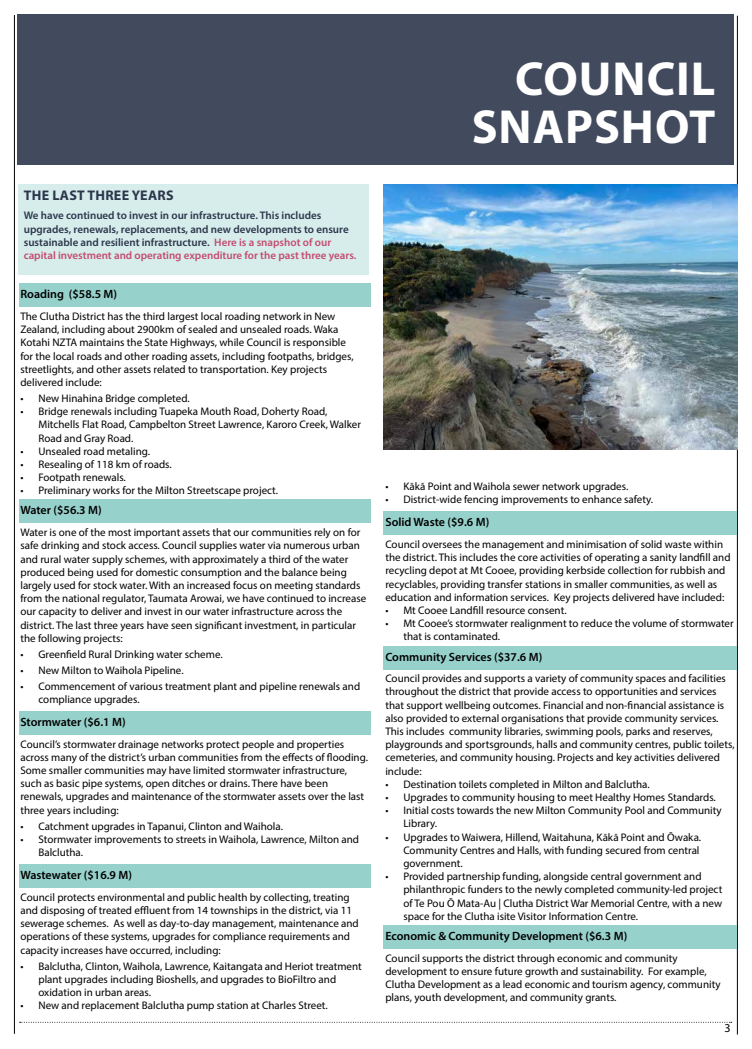
<style>
.page{position:relative;width:752px;height:1049px;background:#fff}
.page>*{position:absolute;margin:0;border:0;box-sizing:border-box;transform-origin:0 0}
.t1{font:700 48px/48px "Myriad Pro";letter-spacing:.02em;color:#fff;text-align:right}
.t2{font:700 14px "Myriad Pro";letter-spacing:.02em;color:#2d364c}
.t3{font:600 12px "Myriad Pro";color:#000}
.t4{font:12px "Myriad Pro";color:#000}
.t5{font:11px/13.2px "Myriad Pro";color:#000}
.t6{font:600 11px/13.2px "Myriad Pro";color:#2d364c}
.s1{color:#c34c70}
</style>
<div class="page">
<svg style="left:20px;top:1022px;width:711px;height:1px"></svg>
<hr style="left:14px;top:15px;width:1px;height:1019px;background:#000">
<hr style="left:736px;top:16px;width:1px;height:1018px;background:#000">
<div style="left:17px;top:14px;width:716px;height:150px;background:#424a5e"></div>
<div style="left:18px;top:184px;width:351px;height:91px;background:#d6edeb"></div>
<div style="left:19px;top:283px;width:351px;height:24px;background:#97d1cb"></div>
<div style="left:19px;top:500px;width:351px;height:23px;background:#97d1cb"></div>
<div style="left:19px;top:711px;width:351px;height:24px;background:#97d1cb"></div>
<div style="left:19px;top:864px;width:351px;height:24px;background:#97d1cb"></div>
<div style="left:384px;top:512px;width:352px;height:23px;background:#97d1cb"></div>
<div style="left:384px;top:646px;width:352px;height:23px;background:#97d1cb"></div>
<div style="left:384px;top:925px;width:352px;height:23px;background:#97d1cb"></div>
<img style="left:383px;top:184px;width:354px;height:266px">
<h1 class="t1" style="left:471px;top:53px;width:245px">COUNCIL<br>SNAPSHOT</h1>
<p class="t2" style="left:24px;top:187px;width:151px">THE LAST THREE YEARS</p>
<p class="t6" style="left:24px;top:209px;width:334px">We have continued to invest in our infrastructure. This includes upgrades, renewals, replacements, and new developments to ensure sustainable and resilient infrastructure. <span class="s1">Here is a snapshot of our capital investment and operating expenditure for the past three years.</span></p>
<p class="t3" style="left:20px;top:286px;width:98px">Roading ($58.5 M)</p>
<p class="t5" style="left:20px;top:309px;width:334px">The Clutha District has the third largest local roading network in New Zealand, including about 2900km of sealed and unsealed roads. Waka Kotahi NZTA maintains the State Highways, while Council is responsible for the local roads and other roading assets, including footpaths, bridges, streetlights, and other assets related to transportation. Key projects delivered include:</p>
<p class="t5" style="left:20px;top:391px;width:171px">• New Hinahina Bridge completed.</p>
<p class="t5" style="left:38px;top:405px;width:324px;text-indent:-18px">• Bridge renewals including Tuapeka Mouth Road, Doherty Road,<br>Mitchells Flat Road, Campbelton Street Lawrence, Karoro Creek, Walker<br>Road and Gray Road.</p>
<p class="t5" style="left:20px;top:444px;width:131px">• Unsealed road metaling.</p>
<p class="t5" style="left:20px;top:457px;width:153px">• Resealing of 118 km of roads.</p>
<p class="t5" style="left:20px;top:471px;width:107px">• Footpath renewals.</p>
<p class="t5" style="left:20px;top:484px;width:259px">• Preliminary works for the Milton Streetscape project.</p>
<p class="t3" style="left:20px;top:503px;width:83px">Water ($56.3 M)</p>
<p class="t5" style="left:20px;top:526px;width:347px">Water is one of the most important assets that our communities rely on for safe drinking and stock access. Council supplies water via numerous urban and rural water supply schemes, with approximately a third of the water produced being used for domestic consumption and the balance being largely used for stock water. With an increased focus on meeting standards from the national regulator, Taumata Arowai, we have continued to increase our capacity to deliver and invest in our water infrastructure across the district. The last three years have seen significant investment, in particular the following projects:</p>
<p class="t5" style="left:20px;top:647px;width:204px">• Greenfield Rural Drinking water scheme.</p>
<p class="t5" style="left:20px;top:663px;width:165px">• New Milton to Waihola Pipeline.</p>
<p class="t5" style="left:38px;top:679px;width:323px;text-indent:-18px">• Commencement of various treatment plant and pipeline renewals and compliance upgrades.</p>
<p class="t3" style="left:20px;top:714px;width:107px">Stormwater ($6.1 M)</p>
<p class="t5" style="left:20px;top:737px;width:349px">Council’s stormwater drainage networks protect people and properties across many of the district’s urban communities from the effects of flooding.<br>Some smaller communities may have limited stormwater infrastructure, such as basic pipe systems, open ditches or drains. There have been renewals, upgrades and maintenance of the stormwater assets over the last three years including:</p>
<p class="t5" style="left:20px;top:819px;width:264px">• Catchment upgrades in Tapanui, Clinton and Waihola.</p>
<p class="t5" style="left:38px;top:832px;width:322px;text-indent:-18px">• Stormwater improvements to streets in Waihola, Lawrence, Milton and<br>Balclutha.</p>
<p class="t3" style="left:20px;top:867px;width:113px">Wastewater ($16.9 M)</p>
<p class="t5" style="left:20px;top:890px;width:340px">Council protects environmental and public health by collecting, treating and disposing of treated effluent from 14 townships in the district, via 11 sewerage schemes. As well as day-to-day management, maintenance and operations of these systems, upgrades for compliance requirements and capacity increases have occurred, including:</p>
<p class="t5" style="left:38px;top:959px;width:325px;text-indent:-18px">• Balclutha, Clinton, Waihola, Lawrence, Kaitangata and Heriot treatment plant upgrades including Bioshells, and upgrades to BioFiltro and oxidation in urban areas.</p>
<p class="t5" style="left:20px;top:999px;width:309px">• New and replacement Balclutha pump station at Charles Street.</p>
<p class="t5" style="left:385px;top:480px;width:244px">• Kākā Point and Waihola sewer network upgrades.</p>
<p class="t5" style="left:385px;top:493px;width:269px">• District-wide fencing improvements to enhance safety.</p>
<p class="t3" style="left:385px;top:515px;width:105px">Solid Waste ($9.6 M)</p>
<p class="t5" style="left:385px;top:537px;width:346px">Council oversees the management and minimisation of solid waste within the district. This includes the core activities of operating a sanity landfill and recycling depot at Mt Cooee, providing kerbside collection for rubbish and recyclables, providing transfer stations in smaller communities, as well as education and information services. Key projects delivered have included:</p>
<p class="t5" style="left:385px;top:603px;width:183px">• Mt Cooee Landfill resource consent.</p>
<p class="t5" style="left:403px;top:617px;width:332px;text-indent:-18px">• Mt Cooee’s stormwater realignment to reduce the volume of stormwater that is contaminated.</p>
<p class="t3" style="left:385px;top:649px;width:158px">Community Services ($37.6 M)</p>
<p class="t5" style="left:385px;top:672px;width:350px">Council provides and supports a variety of community spaces and facilities throughout the district that provide access to opportunities and services that support wellbeing outcomes. Financial and non-financial assistance is also provided to external organisations that provide community services.<br>This includes community libraries, swimming pools, parks and reserves, playgrounds and sportsgrounds, halls and community centres, public toilets, cemeteries, and community housing. Projects and key activities delivered include:</p>
<p class="t5" style="left:385px;top:777px;width:266px">• Destination toilets completed in Milton and Balclutha.</p>
<p class="t5" style="left:385px;top:790px;width:332px">• Upgrades to community housing to meet Healthy Homes Standards.</p>
<p class="t5" style="left:403px;top:804px;width:320px;text-indent:-18px">• Initial costs towards the new Milton Community Pool and Community<br>Library.</p>
<p class="t5" style="left:403px;top:830px;width:299px;text-indent:-18px">• Upgrades to Waiwera, Hillend, Waitahuna, Kākā Point and Ōwaka.<br>Community Centres and Halls, with funding secured from central government.</p>
<p class="t5" style="left:403px;top:870px;width:320px;text-indent:-18px">• Provided partnership funding, alongside central government and philanthropic funders to the newly completed community-led project of Te Pou Ō Mata-Au | Clutha District War Memorial Centre, with a new space for the Clutha isite Visitor Information Centre.</p>
<p class="t3" style="left:385px;top:928px;width:243px">Economic &amp; Community Development ($6.3 M)</p>
<p class="t5" style="left:385px;top:951px;width:336px">Council supports the district through economic and community development to ensure future growth and sustainability. For example, Clutha Development as a lead economic and tourism agency, community plans, youth development, and community grants.</p>
<p class="t4" style="left:724px;top:1021px;width:8px">3</p>
</div>
